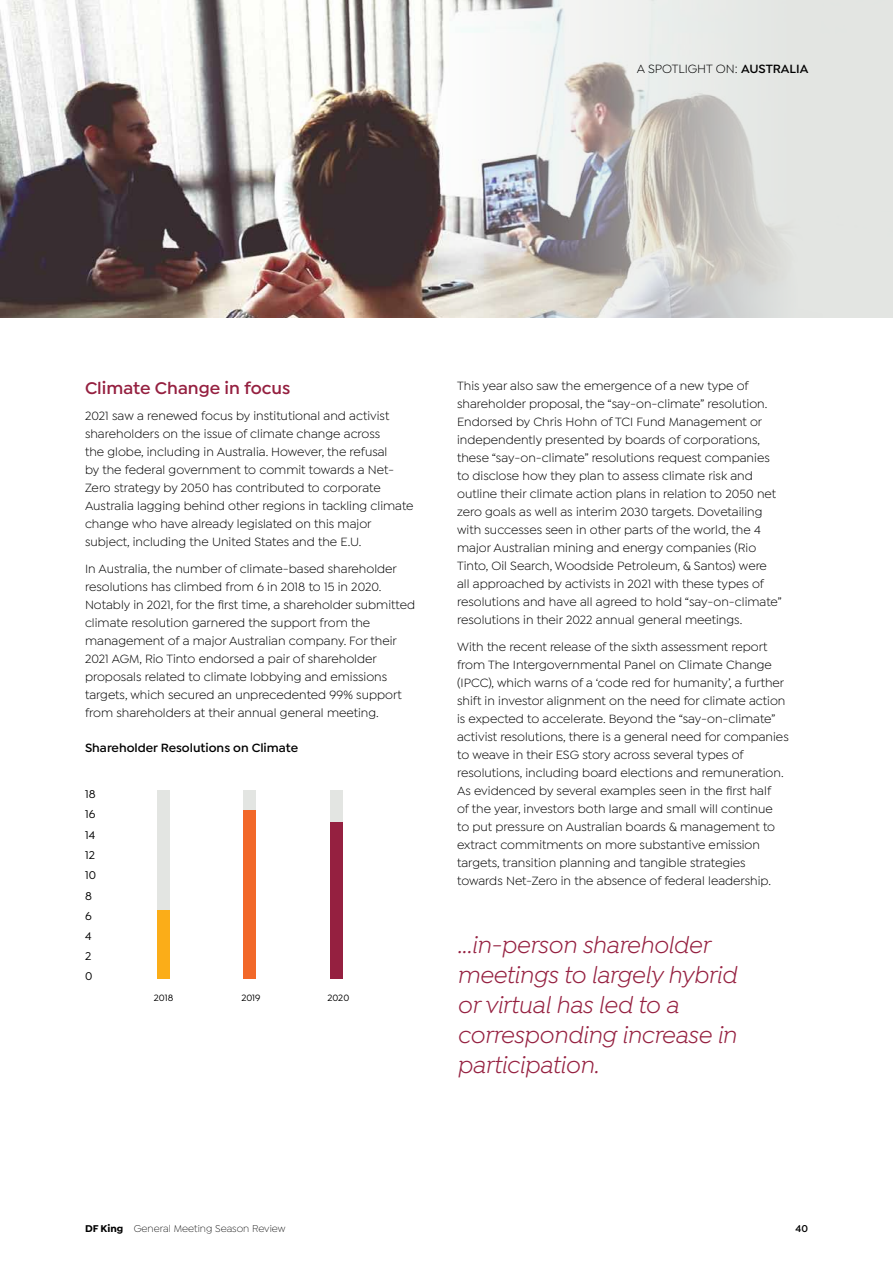
<style>
.page{position:relative;width:893px;height:1263px;background:#fff}
.page>*{position:absolute;margin:0;border:0;box-sizing:border-box;transform-origin:0 0}
.t1{font:italic 24px/30px "Isidora Soft";letter-spacing:-.01em;color:#952040}
.t2{font:600 18px "Isidora Sans";color:#952040}
.t3{font:12.75px/18px "Isidora Sans";color:#000}
.t4{font:600 12.75px "Isidora Sans";color:#000}
.t5{font:500 12px "Isidora Sans";color:#000}
.t6{font:300 10.5px "Isidora Sans";color:#000}
.t7{font:600 10.5px "Isidora Sans";color:#000}
.t8{font:500 9.75px "Isidora Sans";color:#000}
.s1{font-weight:600}
.s2{font-weight:700}
</style>
<div class="page">
<img style="left:0;top:0;width:893px;height:318px">
<div style="left:157px;top:790px;width:12px;height:122px;background:#e3e5e2"></div>
<div style="left:157px;top:910px;width:12px;height:68px;background:#fbad18"></div>
<div style="left:243px;top:790px;width:13px;height:85px;background:#e3e5e2"></div>
<div style="left:243px;top:810px;width:13px;height:168px;background:#f26829"></div>
<div style="left:330px;top:790px;width:13px;height:117px;background:#e3e5e2"></div>
<div style="left:330px;top:822px;width:13px;height:156px;background:#952040"></div>
<p class="t3" style="left:637px;top:59px;width:173px">A SPOTLIGHT ON: <span class="s1">AUSTRALIA</span></p>
<h2 class="t2" style="left:85px;top:377px;width:207px">Climate Change in focus</h2>
<p class="t3" style="left:85px;top:407px;width:330px">2021 saw a renewed focus by institutional and activist shareholders on the issue of climate change across<br>the globe, including in Australia. However, the refusal<br>by the federal government to commit towards a Net-Zero strategy by 2050 has contributed to corporate Australia lagging behind other regions in tackling climate change who have already legislated on this major subject, including the United States and the E.U.</p>
<p class="t3" style="left:85px;top:560px;width:332px">In Australia, the number of climate-based shareholder resolutions has climbed from 6 in 2018 to 15 in 2020.<br>Notably in 2021, for the first time, a shareholder submitted climate resolution garnered the support from the management of a major Australian company. For their 2021 AGM, Rio Tinto endorsed a pair of shareholder proposals related to climate lobbying and emissions targets, which secured an unprecedented 99% support from shareholders at their annual general meeting.</p>
<p class="t4" style="left:85px;top:740px;width:215px">Shareholder Resolutions on Climate</p>
<p class="t5" style="left:85px;top:787px;width:12px">18</p>
<p class="t5" style="left:85px;top:808px;width:12px">16</p>
<p class="t5" style="left:85px;top:828px;width:12px">14</p>
<p class="t5" style="left:85px;top:848px;width:11px">12</p>
<p class="t5" style="left:85px;top:869px;width:12px">10</p>
<p class="t5" style="left:85px;top:889px;width:8px">8</p>
<p class="t5" style="left:85px;top:909px;width:8px">6</p>
<p class="t5" style="left:85px;top:929px;width:8px">4</p>
<p class="t5" style="left:85px;top:949px;width:8px">2</p>
<p class="t5" style="left:85px;top:970px;width:9px">0</p>
<p class="t8" style="left:154px;top:992px;width:21px">2018</p>
<p class="t8" style="left:241px;top:992px;width:21px">2019</p>
<p class="t8" style="left:327px;top:992px;width:23px">2020</p>
<p class="t3" style="left:457px;top:377px;width:326px">This year also saw the emergence of a new type of shareholder proposal, the “say-on-climate” resolution.<br>Endorsed by Chris Hohn of TCI Fund Management or independently presented by boards of corporations, these “say-on-climate” resolutions request companies to disclose how they plan to assess climate risk and outline their climate action plans in relation to 2050 net zero goals as well as interim 2030 targets. Dovetailing with successes seen in other parts of the world, the 4 major Australian mining and energy companies (Rio Tinto, Oil Search, Woodside Petroleum, &amp; Santos) were all approached by activists in 2021 with these types of resolutions and have all agreed to hold “say-on-climate” resolutions in their 2022 annual general meetings.</p>
<p class="t3" style="left:457px;top:638px;width:333px">With the recent release of the sixth assessment report from The Intergovernmental Panel on Climate Change (IPCC), which warns of a ‘code red for humanity’, a further shift in investor alignment on the need for climate action is expected to accelerate. Beyond the “say-on-climate” activist resolutions, there is a general need for companies to weave in their ESG story across several types of resolutions, including board elections and remuneration.<br>As evidenced by several examples seen in the first half<br>of the year, investors both large and small will continue<br>to put pressure on Australian boards &amp; management to extract commitments on more substantive emission targets, transition planning and tangible strategies towards Net-Zero in the absence of federal leadership.</p>
<h1 class="t1" style="left:457px;top:930px;width:281px">...in-person shareholder meetings to largely hybrid or virtual has led to a corresponding increase in participation.</h1>
<p class="t6" style="left:85px;top:1223px;width:202px"><span class="s2">DF King</span> General Meeting Season Review</p>
<p class="t7" style="left:795px;top:1222px;width:14px">40</p>
</div>
